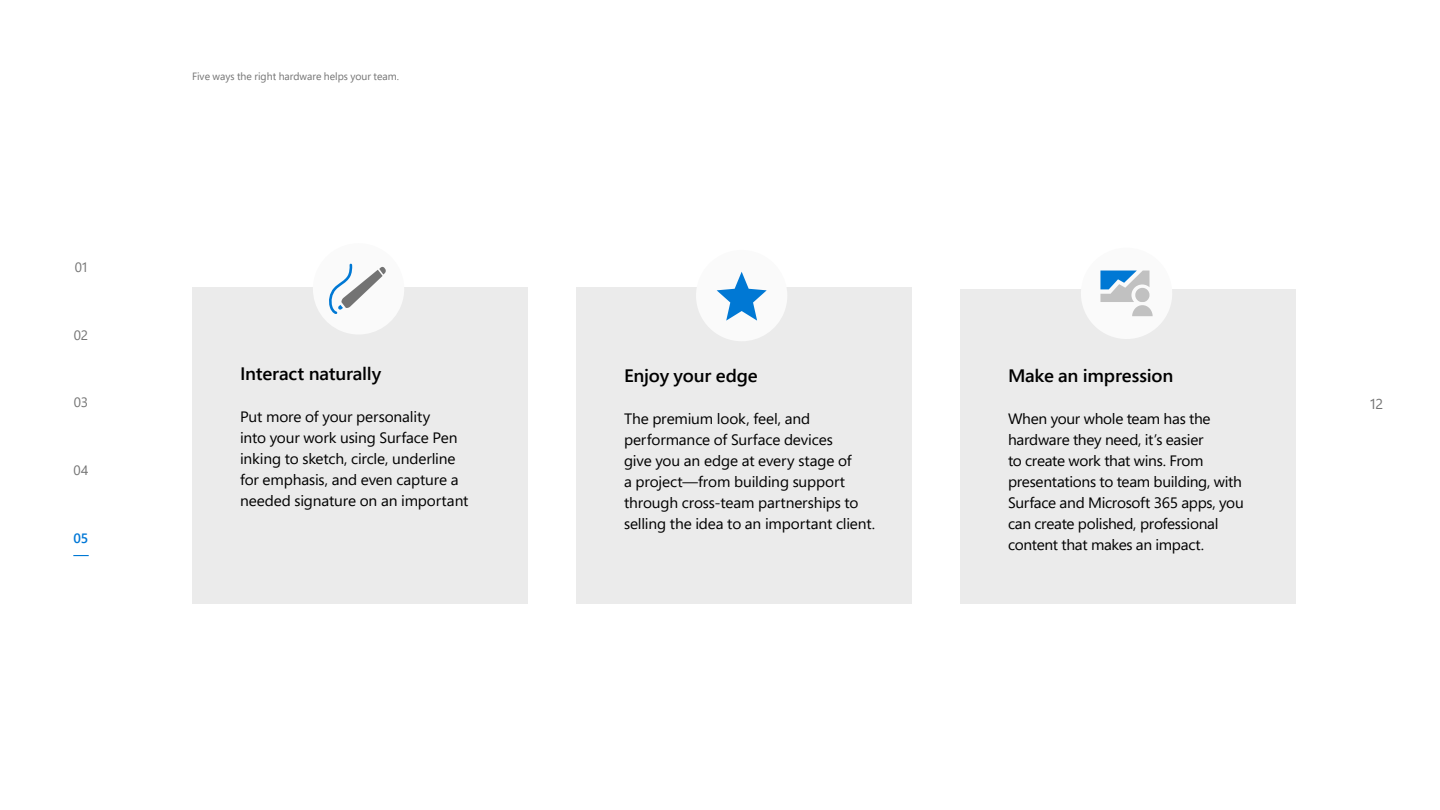
<style>
.page{position:relative;width:1440px;height:810px;background:#fff}
.page>*{position:absolute;margin:0;border:0;box-sizing:border-box;transform-origin:0 0}
.t1{font:600 18px "Segoe Pro";letter-spacing:-.01em;color:#000;scale:1.04 1}
.t2{font:15px/21px "Segoe Pro";letter-spacing:-.015em;color:#000;scale:1.04 1}
.t3{font:14.25px "Segoe Pro";color:#737373}
.t4{font:13.5px "Segoe Pro";letter-spacing:-.005em;color:#737373}
.t5{font:600 13.5px "Segoe Pro";color:#0078d7}
.t6{font:10.5px "Segoe Pro";color:#737373}
</style>
<div class="page">
<div style="left:960px;top:289px;width:336px;height:315px;background:#ebebeb"></div>
<svg style="left:73px;top:555px;width:16px;height:1px"></svg>
<div style="left:192px;top:287px;width:336px;height:317px;background:#ebebeb"></div>
<div style="left:576px;top:287px;width:336px;height:317px;background:#ebebeb"></div>
<svg style="left:1081px;top:270px;width:91px;height:69px"></svg>
<svg style="left:313px;top:263px;width:91px;height:71px"></svg>
<svg style="left:696px;top:271px;width:91px;height:70px"></svg>
<p class="t4" style="left:75px;top:258px;width:14px">01</p>
<p class="t4" style="left:74px;top:326px;width:16px">02</p>
<p class="t4" style="left:74px;top:393px;width:16px">03</p>
<p class="t4" style="left:74px;top:461px;width:16px">04</p>
<p class="t5" style="left:74px;top:529px;width:16px">05</p>
<p class="t6" style="left:192px;top:69px;width:209px">Five ways the right hardware helps your team.</p>
<p class="t1" style="left:240px;top:361px;width:137px">Interact naturally</p>
<p class="t2" style="left:240px;top:406px;width:221px">Put more of your personality<br>into your work using Surface Pen inking to sketch, circle, underline for emphasis, and even capture a needed signature on an important</p>
<p class="t1" style="left:624px;top:364px;width:130px">Enjoy your edge</p>
<p class="t2" style="left:624px;top:408px;width:243px">The premium look, feel, and performance of Surface devices<br>give you an edge at every stage of<br>a project—from building support through cross-team partnerships to selling the idea to an important client.</p>
<p class="t1" style="left:1008px;top:364px;width:161px">Make an impression</p>
<p class="t2" style="left:1008px;top:408px;width:228px">When your whole team has the hardware they need, it’s easier<br>to create work that wins. From presentations to team building, with<br>Surface and Microsoft 365 apps, you can create polished, professional content that makes an impact.</p>
<p class="t3" style="left:1370px;top:394px;width:14px">12</p>
</div>
